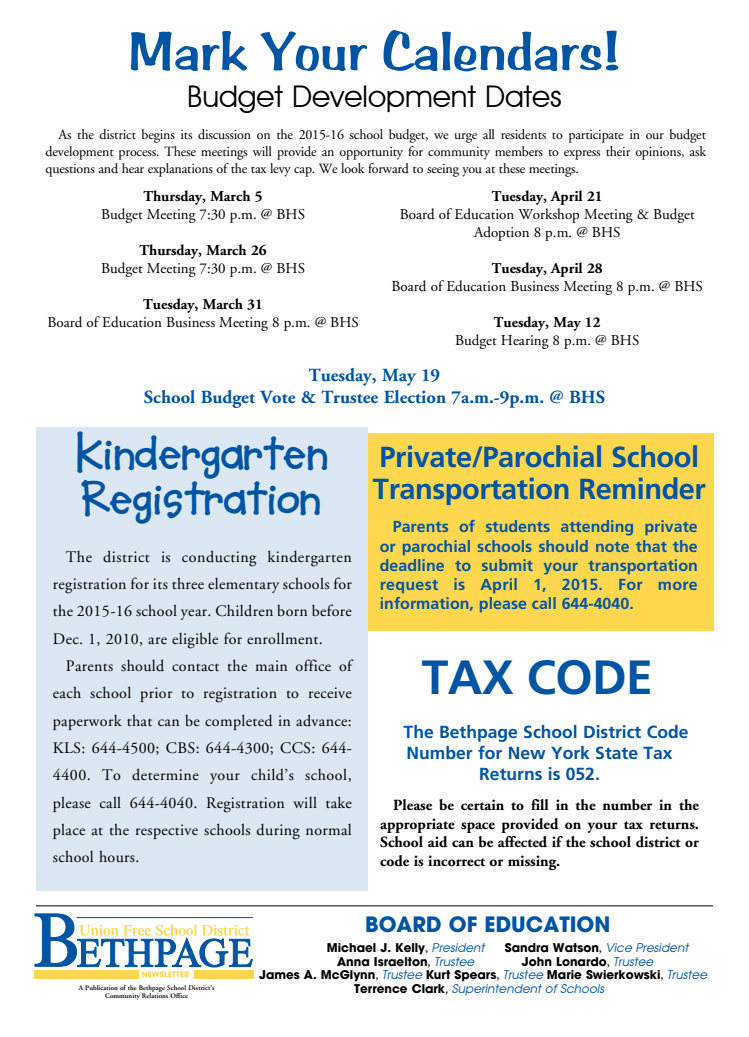
<style>
.page{position:relative;width:749px;height:1037px;background:#fff}
.page>*{position:absolute;margin:0;border:0;box-sizing:border-box;transform-origin:0 0}
.t1{font:55.7px "Arab Bru D";color:#0054a4}
.t2{font:700 48px/45px "Soup Bone";letter-spacing:-.015em;color:#0054a4}
.t3{font:700 48px "Frutiger";letter-spacing:-.015em;color:#0054a4}
.t4{font:29.9px "Avant Garde IT Cby BT";color:#000}
.t5{font:700 29px/32px "Frutiger";letter-spacing:-.015em;color:#0054a4}
.t6{font:700 21px "Avant Garde";color:#0054a4}
.t7{font:700 18.5px/22.2px "Adobe Garamond";color:#0054a4;text-align:center}
.t8{font:700 17.5px "Frutiger";color:#0054a4}
.t9{font:16px/27.3px "Adobe Garamond";letter-spacing:.02em;color:#000;text-align:justify}
.t10{font:700 16px/19.2px "Frutiger";color:#0054a4;text-align:justify}
.t11{font:700 15.5px/18.6px "Adobe Garamond";color:#000;text-align:justify}
.t12{font:15px/18px "Adobe Garamond";color:#000;text-align:center}
.t13{font:700 15px "Adobe Garamond";color:#000}
.t14{font:14px/16.8px "Adobe Garamond";letter-spacing:-.015em;color:#000;text-align:justify}
.t15{font:700 12px "Avant Garde";color:#000}
.t16{font:italic 12px "Avant Garde";color:#0054a4}
.t17{font:600 7px/8.4px "Adobe Garamond";letter-spacing:.01em;color:#000;text-align:center}
.s1{font-family:"Adobe Garamond";font-weight:600}
.s2{font-weight:400;font-style:italic;color:#0054a4}
.s3{font-weight:700;font-style:normal;color:#000}
.s4{font-family:"Adobe Garamond";font-weight:600;font-style:normal;color:#000}
.s5{font-weight:500;color:#000}
</style>
<div class="page">
<div style="left:34px;top:970px;width:104px;height:9px;background:#ffd74f"></div>
<svg style="left:34px;top:913px;width:219px;height:64px"></svg>
<div style="left:194px;top:970px;width:59px;height:8px;background:#ffd74f"></div>
<hr style="left:36px;top:905px;width:677px;height:1px;background:#000">
<div style="left:298px;top:433px;width:416px;height:198px;background:#ffd74f"></div>
<div style="left:36px;top:428px;width:332px;height:463px;background:#dbe7f2"></div>
<h1 class="t1" style="left:128px;top:19px;width:494px">Mark Your Calendars!</h1>
<h3 class="t4" style="left:187px;top:79px;width:376px">Budget Development Dates</h3>
<p class="t14" style="left:46px;top:126px;width:662px;text-indent:13px">As the district begins its discussion on the 2015-16 school budget, we urge all residents to participate in our budget development process. These meetings will provide an opportunity for community members to express their opinions, ask questions and hear explanations of the tax levy cap. We look forward to seeing you at these meetings.</p>
<p class="t13" style="left:143px;top:188px;width:121px">Thursday, March 5</p>
<p class="t12" style="left:101px;top:206px;width:205px">Budget Meeting 7:30 p.m. @ BHS</p>
<p class="t13" style="left:140px;top:242px;width:129px">Thursday, March 26</p>
<p class="t12" style="left:101px;top:260px;width:205px">Budget Meeting 7:30 p.m. @ BHS</p>
<p class="t13" style="left:143px;top:296px;width:121px">Tuesday, March 31</p>
<p class="t12" style="left:47px;top:314px;width:313px">Board of Education Business Meeting 8 p.m. @ BHS</p>
<p class="t13" style="left:492px;top:188px;width:112px">Tuesday, April 21</p>
<p class="t12" style="left:400px;top:206px;width:297px">Board of Education Workshop Meeting &amp; Budget<br>Adoption 8 p.m. @ BHS</p>
<p class="t13" style="left:492px;top:260px;width:112px">Tuesday, April 28</p>
<p class="t12" style="left:391px;top:278px;width:313px">Board of Education Business Meeting 8 p.m. @ BHS</p>
<p class="t13" style="left:494px;top:314px;width:108px">Tuesday, May 12</p>
<p class="t12" style="left:455px;top:332px;width:186px">Budget Hearing 8 p.m. @ BHS</p>
<p class="t7" style="left:144px;top:364px;width:462px">Tuesday, May 19<br>School Budget Vote &amp; Trustee Election 7a.m.-9p.m. @ BHS</p>
<h2 class="t2" style="left:75px;top:432px;width:254px">Kindergarten<br>Registration</h2>
<p class="t9" style="left:53px;top:543px;width:300px;text-indent:13px">The district is conducting kindergarten registration for its three elementary schools for the 2015-16 school year. Children born before Dec. 1, 2010, are eligible for enrollment.</p>
<p class="t9" style="left:53px;top:653px;width:300px;text-indent:13px">Parents should contact the main office of each school prior to registration to receive paperwork that can be completed in advance:<br>KLS: 644-4500; CBS: 644-4300; CCS: 644- 4400. To determine your child’s school, please call 644-4040. Registration will take place at the respective schools during normal school hours.</p>
<h3 class="t5" style="left:373px;top:441px;width:334px">Private/Parochial School<br>Transportation Reminder</h3>
<p class="t10" style="left:380px;top:517px;width:320px;text-indent:13px">Parents of students attending private or parochial schools should note that the deadline to submit your transportation request is April 1, 2015. For more information, please call 644-4040.</p>
<h2 class="t3" style="left:422px;top:649px;width:233px">Tax Code</h2>
<p class="t8" style="left:404px;top:721px;width:286px">The Bethpage School District Code</p>
<p class="t8" style="left:406px;top:742px;width:268px">Number for New York State Tax</p>
<p class="t8" style="left:479px;top:763px;width:122px">Returns is 052.</p>
<p class="t11" style="left:380px;top:796px;width:320px;text-indent:13px">Please be certain to fill in the number in the appropriate space provided on your tax returns.<br>School aid can be affected if the school district or code is incorrect or missing.</p>
<h3 class="t6" style="left:365px;top:910px;width:244px">BOARD OF EDUCATION</h3>
<p class="t17" style="left:79px;top:983px;width:137px">A Publication of the Bethpage School District’s<br>Community Relations Office</p>
<p class="t15" style="left:327px;top:940px;width:159px">Michael J. Kelly<span class="s1">,</span> <span class="s2">President</span></p>
<p class="t16" style="left:505px;top:940px;width:185px"><span class="s3">Sandra Watson</span><span class="s4">,</span> Vice President</p>
<p class="t15" style="left:337px;top:953px;width:139px">Anna Israelton<span class="s1">,</span> <span class="s2">Trustee</span></p>
<p class="t15" style="left:522px;top:953px;width:133px">John Lonardo<span class="s1">,</span> <span class="s2">Trustee</span></p>
<p class="t15" style="left:259px;top:967px;width:450px">James A. McGlynn<span class="s1">,</span> <span class="s2">Trustee</span> Kurt Spears<span class="s1">,</span> <span class="s2">Trustee</span> Marie Swierkowski<span class="s1">,</span> <span class="s2">Trustee</span></p>
<p class="t16" style="left:354px;top:981px;width:251px"><span class="s3">Terrence Clark</span><span class="s5">,</span> Superintendent of Schools</p>
</div>
